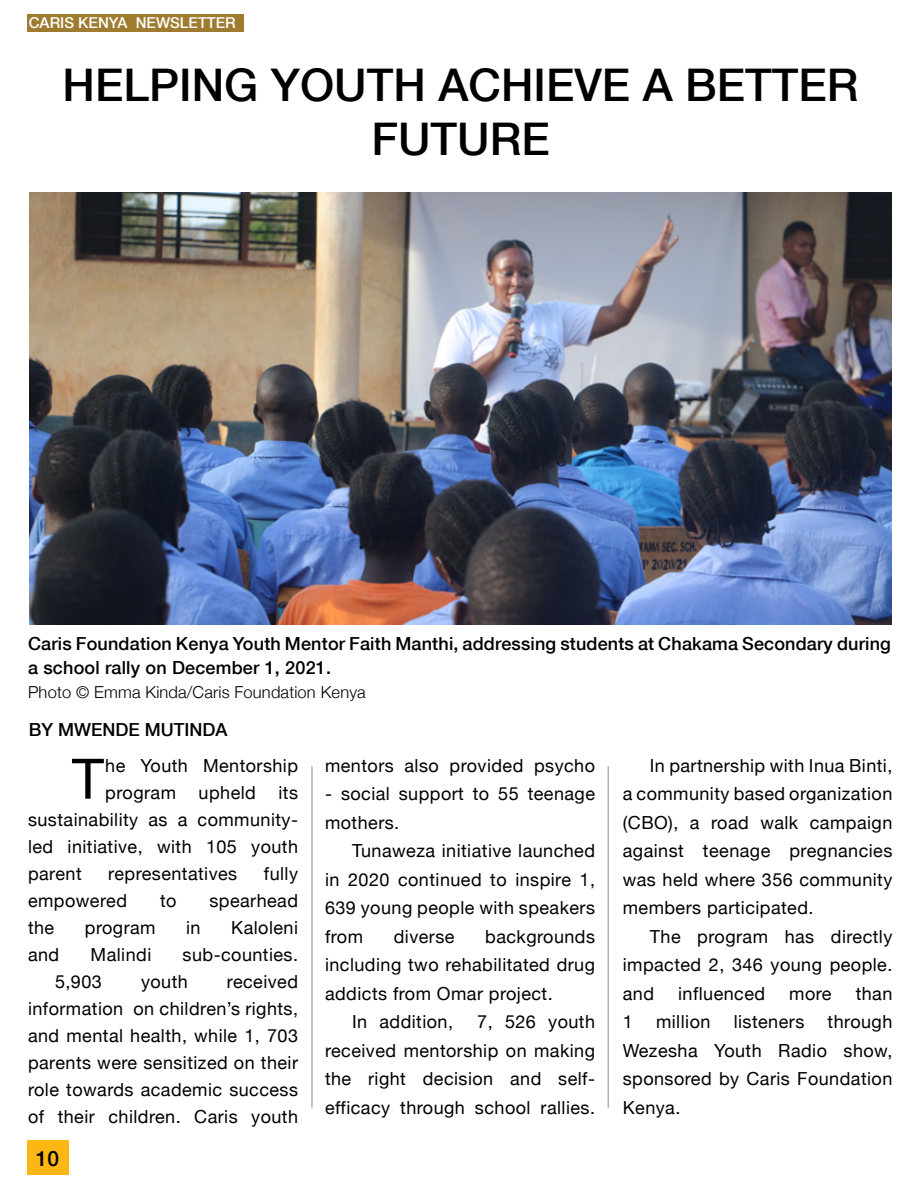
<style>
.page{position:relative;width:918px;height:1188px;background:#fff}
.page>*{position:absolute;margin:0;border:0;box-sizing:border-box;transform-origin:0 0}
.t1{font:55.8px "Helvetica Neue";color:#000}
.t2{font:500 45px/54px "Helvetica Neue";color:#000;text-align:center}
.t3{font:500 21px "Helvetica Neue";color:#000}
.t4{font:18px/28.5px "Helvetica Neue";letter-spacing:.025em;color:#000;text-align:justify}
.t5{font:500 18px/24px "Helvetica Neue";letter-spacing:.01em;color:#000}
.t6{font:300 16.5px "Helvetica Neue";letter-spacing:.01em;color:#000}
.t7{font:500 15px "Helvetica Neue";color:#fff}
</style>
<div class="page">
<div style="left:27px;top:15px;width:217px;height:17px;background:#9f7b2f"></div>
<div style="left:27px;top:1140px;width:41px;height:35px;background:#fdb714"></div>
<hr style="left:608px;top:766px;width:1px;height:342px;background:#898989">
<hr style="left:312px;top:766px;width:1px;height:342px;background:#898989">
<img style="left:29px;top:192px;width:862px;height:432px">
<p class="t7" style="left:29px;top:13px;width:208px">CARIS KENYA NEWSLETTER</p>
<h2 class="t2" style="left:63px;top:58px;width:798px">HELPING YOUTH ACHIEVE A BETTER<br>FUTURE</h2>
<p class="t5" style="left:28px;top:631px;width:864px">Caris Foundation Kenya Youth Mentor Faith Manthi, addressing students at Chakama Secondary during a school rally on December 1, 2021.</p>
<p class="t6" style="left:28px;top:682px;width:339px">Photo © Emma Kinda/Caris Foundation Kenya</p>
<p class="t5" style="left:29px;top:717px;width:200px">BY MWENDE MUTINDA</p>
<h1 class="t1" style="left:72px;top:746px;width:34px">T</h1>
<p class="t4" style="left:105px;top:752px;width:194px;line-height:27px">he Youth Mentorship program</p>
<p class="t4" style="left:28px;top:779px;width:272px;line-height:27px;text-indent:250px">its sustainability as a community&shy;led initiative, with 105 youth parent</p>
<p class="t4" style="left:199px;top:778px;width:59px">upheld</p>
<p class="t4" style="left:108px;top:859px;width:130px">representatives</p>
<p class="t4" style="left:264px;top:859px;width:36px">fully</p>
<p class="t4" style="left:28px;top:886px;width:100px">empowered</p>
<p class="t4" style="left:160px;top:886px;width:18px">to</p>
<p class="t4" style="left:209px;top:886px;width:90px">spearhead</p>
<p class="t4" style="left:28px;top:913px;width:28px">the</p>
<p class="t4" style="left:85px;top:913px;width:72px">program</p>
<p class="t4" style="left:186px;top:913px;width:16px">in</p>
<p class="t4" style="left:231px;top:913px;width:68px">Kaloleni</p>
<p class="t4" style="left:28px;top:940px;width:33px">and</p>
<p class="t4" style="left:91px;top:940px;width:62px">Malindi</p>
<p class="t4" style="left:183px;top:940px;width:117px">sub-counties.</p>
<p class="t4" style="left:55px;top:967px;width:48px">5,903</p>
<p class="t4" style="left:141px;top:967px;width:48px">youth</p>
<p class="t4" style="left:28px;top:968px;width:272px;line-height:27px;text-indent:199px">received information on children’s rights, and mental health, while 1, 703 parents were sensitized on their role towards academic success of their children. Caris youth</p>
<p class="t3" style="left:36px;top:1146px;width:25px">10</p>
<p class="t4" style="left:325px;top:751px;width:271px">mentors also provided psycho</p>
<p class="t4" style="left:325px;top:779px;width:271px">- social support to 55 teenage mothers.</p>
<p class="t4" style="left:325px;top:836px;width:272px;text-indent:27px">Tunaweza initiative launched in 2020 continued to inspire 1, 639 young people with speakers from</p>
<p class="t4" style="left:394px;top:922px;width:62px">diverse</p>
<p class="t4" style="left:485px;top:922px;width:111px">backgrounds</p>
<p class="t4" style="left:325px;top:950px;width:272px">including two rehabilitated drug</p>
<p class="t4" style="left:325px;top:979px;width:229px">addicts from Omar project.</p>
<p class="t4" style="left:352px;top:1007px;width:103px">In addition,</p>
<p class="t4" style="left:325px;top:1007px;width:272px;text-indent:152px">7, 526 youth received mentorship on making the right decision and self&shy;efficacy through school rallies.</p>
<p class="t4" style="left:623px;top:751px;width:271px;text-indent:27px">In partnership with Inua Binti, a community based organization (CBO), a road walk campaign against teenage pregnancies was held where 356 community members participated.</p>
<p class="t4" style="left:623px;top:922px;width:271px;text-indent:27px">The program has directly impacted 2, 346 young people. and</p>
<p class="t4" style="left:678px;top:979px;width:89px">influenced</p>
<p class="t4" style="left:789px;top:979px;width:44px">more</p>
<p class="t4" style="left:856px;top:979px;width:38px">than</p>
<p class="t4" style="left:623px;top:1007px;width:271px;text-indent:205px">through Wezesha Youth Radio show, sponsored by Caris Foundation Kenya.</p>
<p class="t4" style="left:623px;top:1007px;width:12px">1</p>
<p class="t4" style="left:656px;top:1007px;width:56px">million</p>
<p class="t4" style="left:734px;top:1007px;width:72px">listeners</p>
</div>
